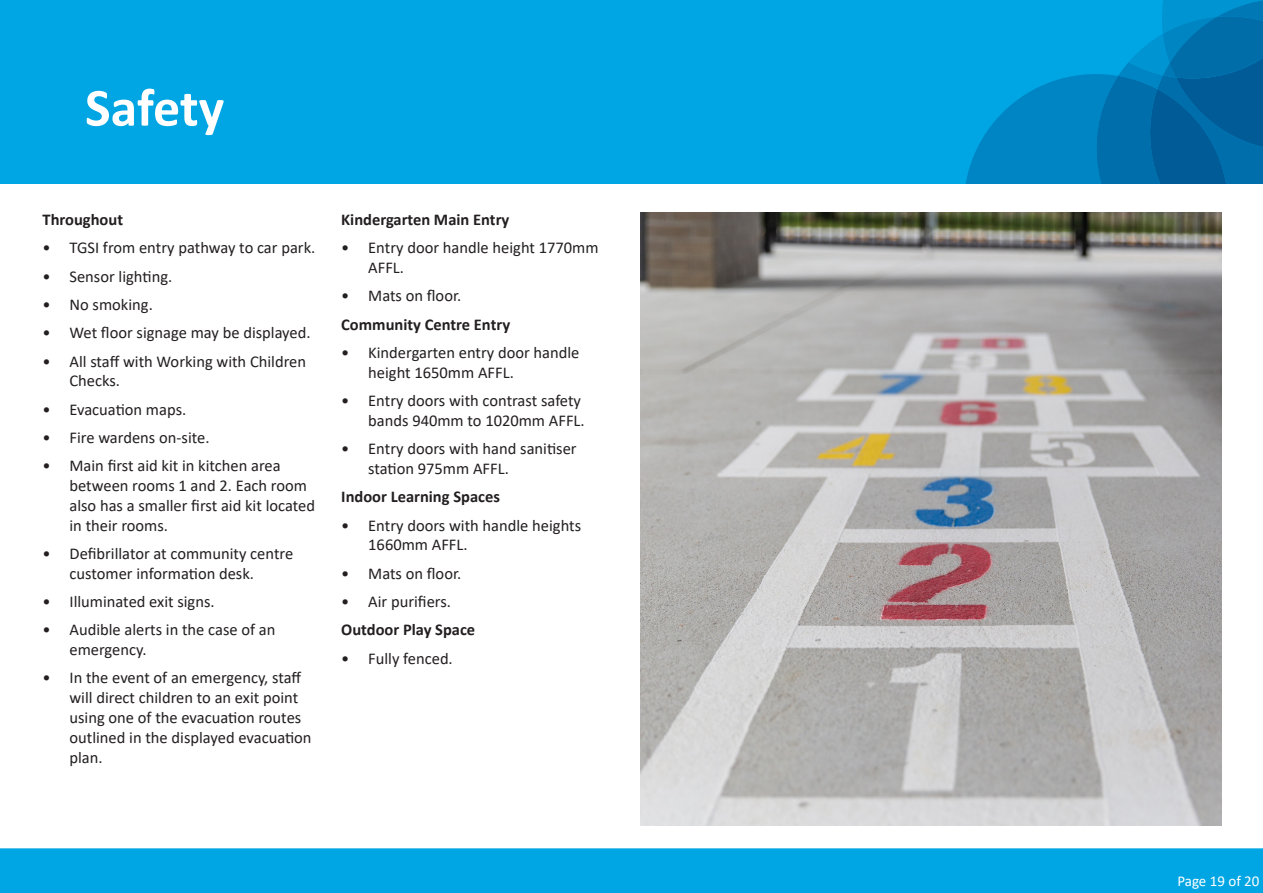
<style>
.page{position:relative;width:1263px;height:893px;background:#fff}
.page>*{position:absolute;margin:0;border:0;box-sizing:border-box;transform-origin:0 0}
.t1{font:700 54px "Calibri";letter-spacing:-.005em;color:#fff}
.t2{font:16.5px/19.8px "Calibri";color:#231f20}
.t3{font:700 16.5px "Calibri";color:#231f20}
.t4{font:15px "Calibri";color:#fff}
</style>
<div class="page">
<div style="left:0;top:0;width:1263px;height:184px;background:#00a5e3"></div>
<svg style="left:966px;top:0;width:297px;height:184px"></svg>
<div style="left:0;top:848px;width:1263px;height:45px;background:#00a5e3"></div>
<img style="left:640px;top:213px;width:582px;height:612px">
<p class="t1" style="left:85px;top:69px;width:141px">Safety</p>
<p class="t3" style="left:43px;top:208px;width:82px">Throughout</p>
<p class="t2" style="left:43px;top:237px;width:274px">• TGSI from entry pathway to car park.</p>
<p class="t2" style="left:43px;top:266px;width:131px">• Sensor lighting.</p>
<p class="t2" style="left:43px;top:294px;width:112px">• No smoking.</p>
<p class="t2" style="left:43px;top:322px;width:270px">• Wet floor signage may be displayed.</p>
<p class="t2" style="left:70px;top:351px;width:238px;text-indent:-27px">• All staff with Working with Children<br>Checks.</p>
<p class="t2" style="left:43px;top:399px;width:145px">• Evacuation maps.</p>
<p class="t2" style="left:43px;top:427px;width:169px">• Fire wardens on-site.</p>
<p class="t2" style="left:70px;top:455px;width:247px;text-indent:-27px">• Main first aid kit in kitchen area between rooms 1 and 2. Each room also has a smaller first aid kit located in their rooms.</p>
<p class="t2" style="left:70px;top:543px;width:225px;text-indent:-27px">• Defibrillator at community centre customer information desk.</p>
<p class="t2" style="left:43px;top:591px;width:174px">• Illuminated exit signs.</p>
<p class="t2" style="left:70px;top:620px;width:207px;text-indent:-27px">• Audible alerts in the case of an emergency.</p>
<p class="t2" style="left:70px;top:668px;width:244px;text-indent:-27px">• In the event of an emergency, staff will direct children to an exit point using one of the evacuation routes outlined in the displayed evacuation plan.</p>
<p class="t3" style="left:341px;top:208px;width:170px">Kindergarten Main Entry</p>
<p class="t2" style="left:368px;top:237px;width:232px;text-indent:-27px">• Entry door handle height 1770mm<br>AFFL.</p>
<p class="t2" style="left:341px;top:286px;width:122px">• Mats on floor.</p>
<p class="t3" style="left:341px;top:313px;width:170px">Community Centre Entry</p>
<p class="t2" style="left:368px;top:342px;width:213px;text-indent:-27px">• Kindergarten entry door handle height 1650mm AFFL.</p>
<p class="t2" style="left:341px;top:390px;width:245px;text-align:right">• Entry doors with contrast safety bands 940mm to 1020mm AFFL.</p>
<p class="t2" style="left:368px;top:438px;width:210px;text-indent:-27px">• Entry doors with hand sanitiser station 975mm AFFL.</p>
<p class="t3" style="left:341px;top:485px;width:160px">Indoor Learning Spaces</p>
<p class="t2" style="left:368px;top:515px;width:214px;text-indent:-27px">• Entry doors with handle heights<br>1660mm AFFL.</p>
<p class="t2" style="left:341px;top:563px;width:122px">• Mats on floor.</p>
<p class="t2" style="left:341px;top:591px;width:111px">• Air purifiers.</p>
<p class="t3" style="left:341px;top:618px;width:135px">Outdoor Play Space</p>
<p class="t2" style="left:341px;top:648px;width:113px">• Fully fenced.</p>
<p class="t4" style="left:1177px;top:871px;width:84px">Page 19 of 20</p>
</div>
